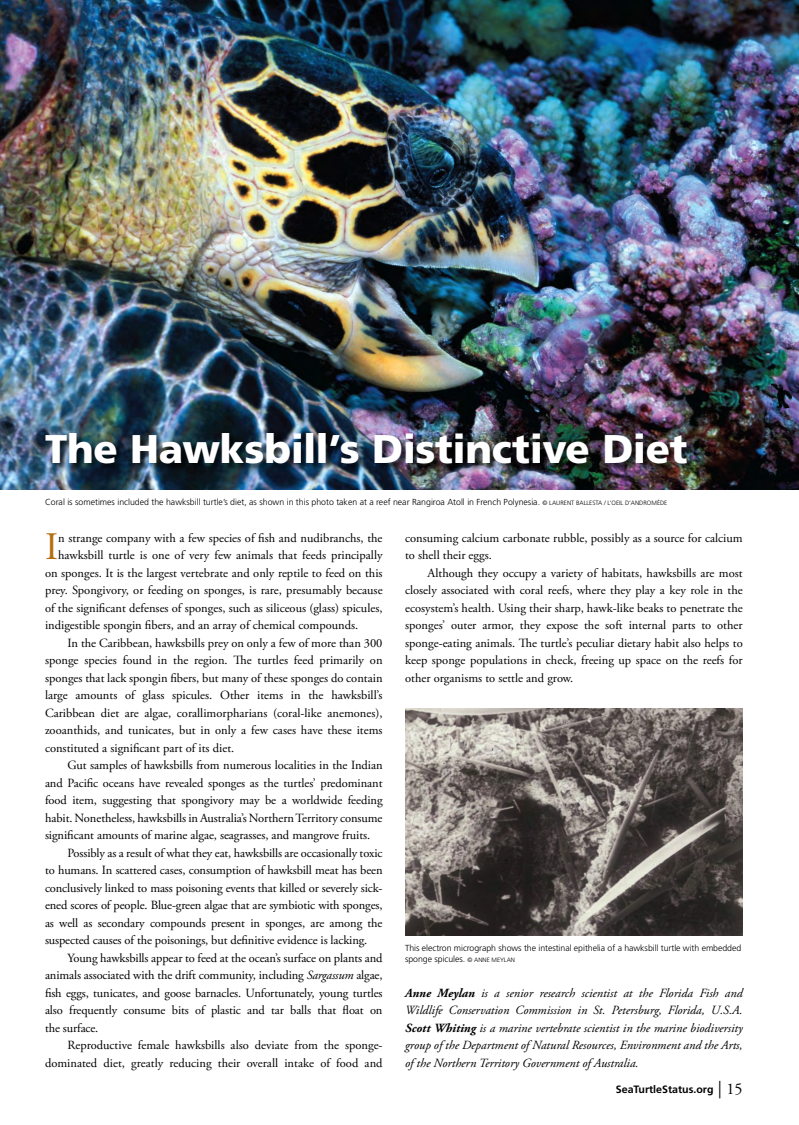
<style>
.page{position:relative;width:799px;height:1125px;background:#fff}
.page>*{position:absolute;margin:0;border:0;box-sizing:border-box;transform-origin:0 0}
.Text_Header_A{font:900 40px "Frutiger";letter-spacing:-.01em;color:#fff}
.Text_First_Para_Init{font:38.88px "Adobe Garamond Pro";color:#b2700e}
.Text{font:12.5px/17.5px "Adobe Garamond Pro";color:#000;text-align:justify}
.Text_First_Para_Init-2{font:12.5px "Adobe Garamond Pro";color:#000}
.Text_Bio_Italics_Fir{font:italic 12.5px/17.5px "Adobe Garamond Pro";color:#000;text-align:justify}
.t1{font:700 10.62px "Frutiger";color:#000}
.Photo_Captions{font:300 8.75px/11.2px "Frutiger";letter-spacing:-.005em;color:#000}
.s1{font-size:6.25px}
.s2{font-style:italic}
.s3{font-weight:700}
.s4{font-family:"Adobe Garamond Pro";font-weight:400;font-size:17.5px}
.s5{font-family:"Adobe Garamond Pro";font-weight:400;font-size:16.25px}
</style>
<div class="page">
<img style="left:405px;top:708px;width:337px;height:228px">
<img style="left:0;top:0;width:799px;height:489px">
<div style="left:45px;top:432px;width:718px;height:71px;background:#000;opacity:.75"></div>
<img style="left:770px;top:380px;width:23px;height:30px">
<p class="Text_Header_A" style="left:45px;top:425px;width:644px">The Hawksbill’s Distinctive Diet</p>
<p class="Photo_Captions" style="left:45px;top:496px;width:624px">Coral is sometimes included the hawksbill turtle’s diet, as shown in this photo taken at a reef near Rangiroa Atoll in French Polynesia. <span class="s1">© Lau rent Ballesta / L’Oeil d’Andromède</span></p>
<p class="Text_First_Para_Init" style="left:45px;top:524px;width:15px">I</p>
<p class="Text_First_Para_Init-2" style="left:58px;top:530px;width:326px">n strange company with a few species of fish and nudibranchs, the</p>
<p class="Text_First_Para_Init-2" style="left:58px;top:548px;width:326px">hawksbill turtle is one of very few animals that feeds principally</p>
<p class="Text_First_Para_Init-2" style="left:45px;top:565px;width:339px">on sponges. It is the largest vertebrate and only reptile to feed on this</p>
<p class="Text_First_Para_Init-2" style="left:45px;top:583px;width:339px">prey. Spongivory, or feeding on sponges, is rare, presumably because</p>
<p class="Text_First_Para_Init-2" style="left:45px;top:600px;width:339px">of the significant defenses of sponges, such as siliceous (glass) spicules,</p>
<p class="Text_First_Para_Init-2" style="left:45px;top:618px;width:315px">indigestible spongin fibers, and an array of chemical compounds.</p>
<p class="Text" style="left:45px;top:635px;width:339px;text-indent:22px">In the Caribbean, hawksbills prey on only a few of more than 300 sponge species found in the region. The turtles feed primarily on sponges that lack spongin fibers, but many of these sponges do contain large amounts of glass spicules. Other items in the hawksbill’s Caribbean diet are algae, corallimorpharians (coral-like anemones), zooanthids, and tunicates, but in only a few cases have these items constituted a significant part of its diet.</p>
<p class="Text" style="left:45px;top:757px;width:339px;text-indent:22px">Gut samples of hawksbills from numerous localities in the Indian and Pacific oceans have revealed sponges as the turtles’ predominant food item, suggesting that spongivory may be a worldwide feeding habit. Nonetheless, hawksbills in Australia’s Northern Territory consume significant amounts of marine algae, seagrasses, and mangrove fruits.</p>
<p class="Text" style="left:45px;top:845px;width:339px;text-indent:22px">Possibly as a result of what they eat, hawksbills are occasionally toxic to humans. In scattered cases, consumption of hawksbill meat has been conclusively linked to mass poisoning events that killed or severely sick&shy;ened scores of people. Blue-green algae that are symbiotic with sponges, as well as secondary compounds present in sponges, are among the suspected causes of the poisonings, but definitive evidence is lacking.</p>
<p class="Text" style="left:45px;top:950px;width:339px;text-indent:22px">Young hawksbills appear to feed at the ocean’s surface on plants and animals associated with the drift community, including <span class="s2">Sargassum</span> algae, fish eggs, tunicates, and goose barnacles. Unfortunately, young turtles also frequently consume bits of plastic and tar balls that float on the surface.</p>
<p class="Text" style="left:45px;top:1037px;width:339px;text-align:right">Reproductive female hawksbills also deviate from the sponge&shy;dominated diet, greatly reducing their overall intake of food and</p>
<p class="Text" style="left:405px;top:530px;width:339px">consuming calcium carbonate rubble, possibly as a source for calcium to shell their eggs.</p>
<p class="Text" style="left:405px;top:565px;width:339px;text-indent:22px">Although they occupy a variety of habitats, hawksbills are most closely associated with coral reefs, where they play a key role in the ecosystem’s health. Using their sharp, hawk-like beaks to penetrate the sponges’ outer armor, they expose the soft internal parts to other sponge-eating animals. The turtle’s peculiar dietary habit also helps to keep sponge populations in check, freeing up space on the reefs for other organisms to settle and grow.</p>
<p class="Photo_Captions" style="left:405px;top:943px;width:338px">This electron micrograph shows the intestinal epithelia of a hawksbill turtle with embedded sponge spicules. <span class="s1">© Anne M eylan</span></p>
<p class="Text_Bio_Italics_Fir" style="left:405px;top:985px;width:339px"><span class="s3">Anne Meylan</span> is a senior research scientist at the Florida Fish and Wildlife Conservation Commission in St. Petersburg, Florida, U.S.A.<br><span class="s3">Scott Whiting</span> is a marine vertebrate scientist in the marine biodiversity group of the Department of Natural Resources, Environment and the Arts, of the Northern Territory Government of Australia.</p>
<p class="t1" style="left:616px;top:1083px;width:128px">SeaTurtleStatus.org <span class="s4">|</span> <span class="s5">15</span></p>
</div>
